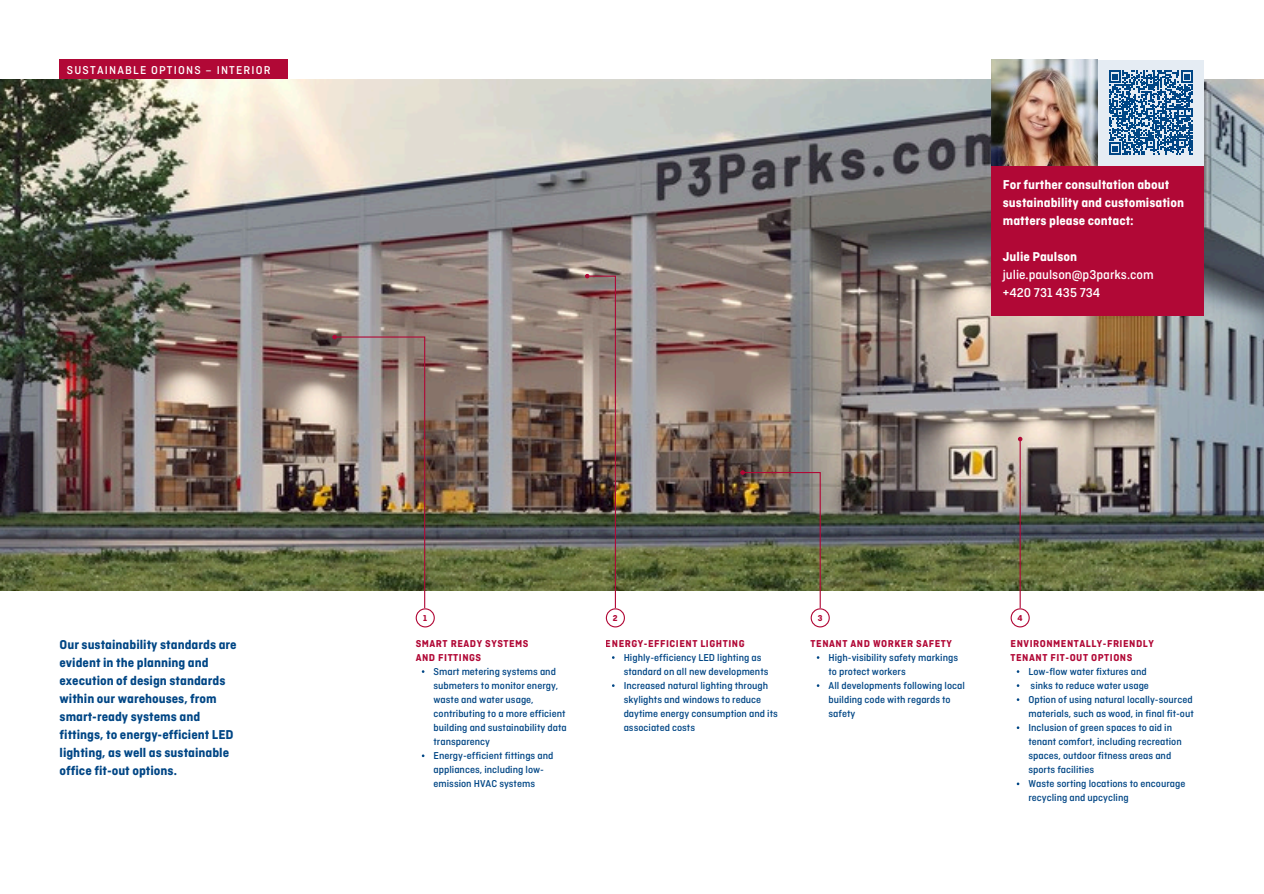
<style>
.page{position:relative;width:1264px;height:894px;background:#fff}
.page>*{position:absolute;margin:0;border:0;box-sizing:border-box;transform-origin:0 0}
.t1{font:700 13.5px/18px "Ciutadella";color:#004685}
.t2{font:700 13.5px/18px "Ciutadella";color:#fff}
.t3{font:500 13.5px/18px "Ciutadella";color:#fff}
.t4{font:500 12px "Ciutadella";letter-spacing:.1em;color:#fff}
.t5{font:500 10.5px/14px "Ciutadella";color:#004685}
.t6{font:700 10.5px/14px "Ciutadella";letter-spacing:.05em;color:#b10836}
.t7{font:700 9px "Ciutadella";color:#b10836}
</style>
<div class="page">
<div style="left:60px;top:60px;width:228px;height:19px;background:#b10836"></div>
<img style="left:0;top:79px;width:1263px;height:511px">
<hr style="left:1019px;top:441px;width:1px;height:167px;background:#b10836">
<svg style="left:1017px;top:436px;width:5px;height:5px"></svg>
<img style="left:332px;top:335px;width:103px;height:292px">
<img style="left:585px;top:274px;width:40px;height:353px">
<svg style="left:1010px;top:608px;width:19px;height:19px"></svg>
<img style="left:740px;top:470px;width:89px;height:157px">
<div style="left:991px;top:166px;width:213px;height:149px;background:#b10836"></div>
<div style="left:1097px;top:60px;width:106px;height:105px;background:#e5ecf3"></div>
<svg style="left:1109px;top:70px;width:83px;height:84px"></svg>
<img style="left:991px;top:60px;width:106px;height:105px">
<p class="t4" style="left:67px;top:64px;width:205px">SUSTAINABLE OPTIONS – INTERIOR</p>
<p class="t2" style="left:1002px;top:176px;width:183px">For further consultation about sustainability and customisation matters please contact:</p>
<p class="t2" style="left:1002px;top:248px;width:76px">Julie Paulson</p>
<p class="t3" style="left:1002px;top:266px;width:152px">julie.paulson@p3parks.com +420 731 435 734</p>
<p class="t7" style="left:423px;top:613px;width:5px">1</p>
<p class="t7" style="left:613px;top:613px;width:6px">2</p>
<p class="t7" style="left:817px;top:613px;width:6px">3</p>
<p class="t7" style="left:1017px;top:613px;width:7px">4</p>
<p class="t1" style="left:60px;top:636px;width:178px">Our sustainability standards are evident in the planning and execution of design standards within our warehouses, from smart-ready systems and fittings, to energy-efficient LED lighting, as well as sustainable office fit-out options.</p>
<p class="t6" style="left:810px;top:636px;width:143px">TENANT AND WORKER SAFETY</p>
<p class="t6" style="left:415px;top:636px;width:114px">SMART READY SYSTEMS<br>AND FITTINGS</p>
<p class="t5" style="left:433px;top:664px;width:135px">Smart metering systems and submeters to monitor energy, waste and water usage, contributing to a more efficient building and sustainability data transparency<br>Energy-efficient fittings and appliances, including low&shy;emission HVAC systems</p>
<p class="t6" style="left:606px;top:636px;width:140px">ENERGY-EFFICIENT LIGHTING</p>
<p class="t5" style="left:623px;top:650px;width:156px">Highly-efficiency LED lighting as standard on all new developments<br>Increased natural lighting through skylights and windows to reduce daytime energy consumption and its associated costs</p>
<p class="t5" style="left:828px;top:650px;width:138px">High-visibility safety markings to protect workers<br>All developments following local building code with regards to safety</p>
<p class="t6" style="left:1010px;top:636px;width:145px">ENVIRONMENTALLY-FRIENDLY<br>TENANT FIT-OUT OPTIONS</p>
<p class="t5" style="left:1028px;top:664px;width:167px">Low-flow water fixtures and<br>sinks to reduce water usage<br>Option of using natural locally-sourced materials, such as wood, in final fit-out<br>Inclusion of green spaces to aid in tenant comfort, including recreation spaces, outdoor fitness areas and sports facilities<br>Waste sorting locations to encourage recycling and upcycling</p>
</div>
